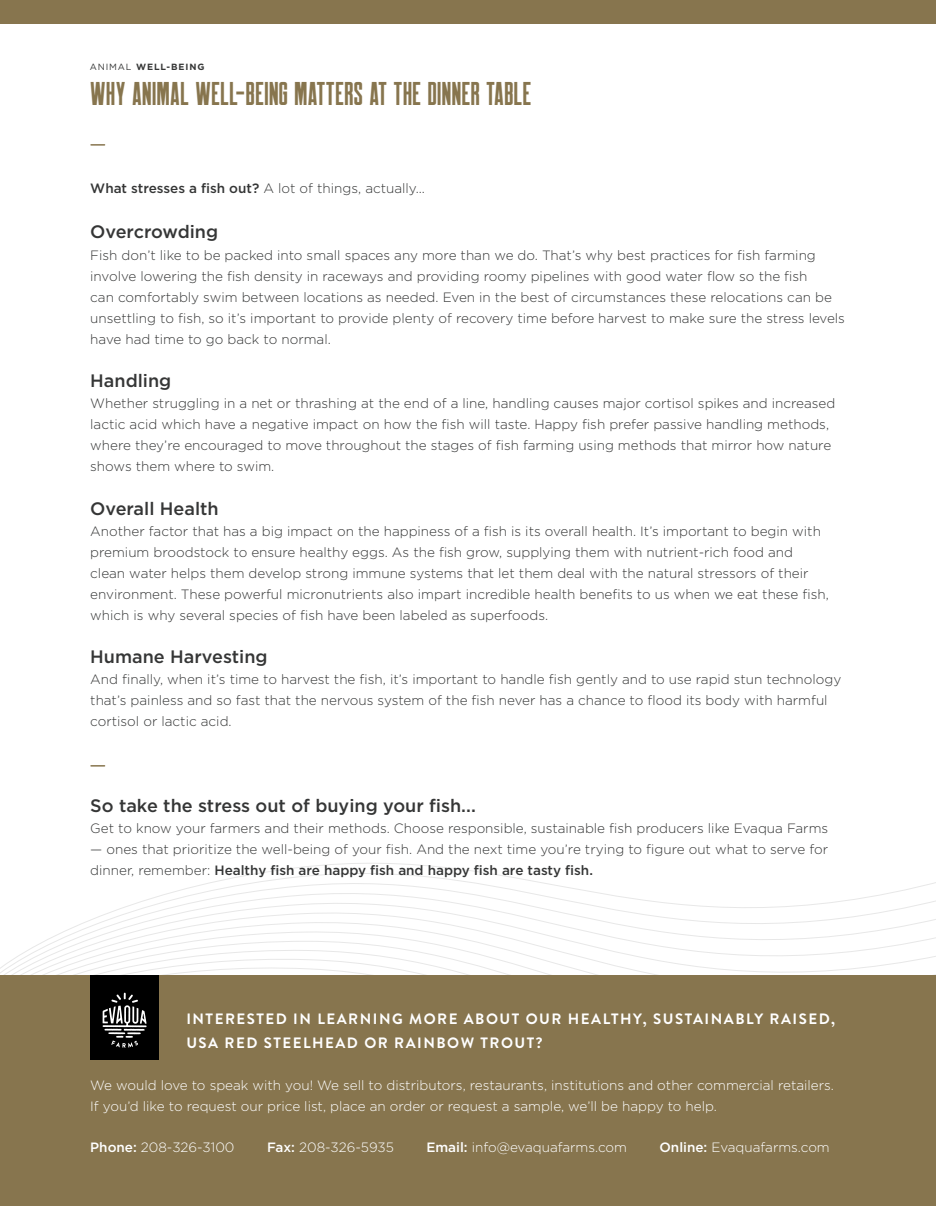
<style>
.page{position:relative;width:936px;height:1206px;background:#fff}
.page>*{position:absolute;margin:0;border:0;box-sizing:border-box;transform-origin:0 0}
.t1{font:33px "Robinson";letter-spacing:.015em;color:#87754e}
.t2{font:500 18px "Gotham HTF";color:#353636}
.t3{font:700 15px/24px "Brandon Grotesque";letter-spacing:.1em;color:#fff}
.t4{font:300 13.5px/21px "Gotham HTF";color:#353636}
.t5{font:300 13.5px/21px "Gotham HTF";color:#fff}
.t6{font:700 9px "Gotham HTF";letter-spacing:.1em;color:#353636}
.s1{font-weight:400}
.s2{font-weight:500}
</style>
<div class="page">
<svg style="left:0;top:863px;width:935px;height:112px"></svg>
<div style="left:0;top:975px;width:935px;height:230px;background:#87754e"></div>
<div style="left:0;top:0;width:935px;height:24px;background:#87754e"></div>
<div style="left:90px;top:975px;width:69px;height:80px;background:#000"></div>
<div style="left:90px;top:980px;width:69px;height:79px;background:#000"></div>
<svg style="left:103px;top:992px;width:43px;height:55px"></svg>
<svg style="left:91px;top:144px;width:13px;height:2px"></svg>
<svg style="left:91px;top:765px;width:13px;height:1px"></svg>
<p class="t6" style="left:90px;top:62px;width:116px"><span class="s1">ANIMAL</span> WELL-BEING</p>
<h1 class="t1" style="left:90px;top:77px;width:442px">WHY ANIMAL WELL-BEING MATTERS AT THE DINNER TABLE</h1>
<p class="t4" style="left:90px;top:178px;width:336px"><span class="s2">What stresses a fish out?</span> A lot of things, actually...</p>
<h2 class="t2" style="left:90px;top:222px;width:129px">Overcrowding</h2>
<p class="t4" style="left:90px;top:244px;width:756px">Fish don’t like to be packed into small spaces any more than we do. That’s why best practices for fish farming involve lowering the fish density in raceways and providing roomy pipelines with good water flow so the fish<br>can comfortably swim between locations as needed. Even in the best of circumstances these relocations can be unsettling to fish, so it’s important to provide plenty of recovery time before harvest to make sure the stress levels have had time to go back to normal.</p>
<h2 class="t2" style="left:90px;top:370px;width:82px">Handling</h2>
<p class="t4" style="left:90px;top:392px;width:746px">Whether struggling in a net or thrashing at the end of a line, handling causes major cortisol spikes and increased lactic acid which have a negative impact on how the fish will taste. Happy fish prefer passive handling methods, where they’re encouraged to move throughout the stages of fish farming using methods that mirror how nature shows them where to swim.</p>
<h2 class="t2" style="left:90px;top:498px;width:130px">Overall Health</h2>
<p class="t4" style="left:90px;top:520px;width:740px">Another factor that has a big impact on the happiness of a fish is its overall health. It’s important to begin with premium broodstock to ensure healthy eggs. As the fish grow, supplying them with nutrient-rich food and clean water helps them develop strong immune systems that let them deal with the natural stressors of their environment. These powerful micronutrients also impart incredible health benefits to us when we eat these fish, which is why several species of fish have been labeled as superfoods.</p>
<h2 class="t2" style="left:90px;top:646px;width:179px">Humane Harvesting</h2>
<p class="t4" style="left:90px;top:668px;width:752px">And finally, when it’s time to harvest the fish, it’s important to handle fish gently and to use rapid stun technology that’s painless and so fast that the nervous system of the fish never has a chance to flood its body with harmful cortisol or lactic acid.</p>
<h2 class="t2" style="left:90px;top:795px;width:387px">So take the stress out of buying your fish...</h2>
<p class="t4" style="left:90px;top:817px;width:739px">Get to know your farmers and their methods. Choose responsible, sustainable fish producers like Evaqua Farms</p>
<p class="t4" style="left:90px;top:838px;width:739px">— ones that prioritize the well-being of your fish. And the next time you’re trying to figure out what to serve for dinner, remember: <span class="s2">Healthy fish are happy fish and happy fish are tasty fish.</span></p>
<p class="t3" style="left:186px;top:1006px;width:650px">INTERESTED IN LEARNING MORE ABOUT OUR HEALTHY, SUSTAINABLY RAISED,<br>USA RED STEELHEAD OR RAINBOW TROUT?</p>
<p class="t5" style="left:90px;top:1074px;width:745px">We would love to speak with you! We sell to distributors, restaurants, institutions and other commercial retailers.<br>If you’d like to request our price list, place an order or request a sample, we’ll be happy to help.</p>
<p class="t5" style="left:90px;top:1136px;width:146px"><span class="s2">Phone:</span> 208-326-3100</p>
<p class="t5" style="left:267px;top:1136px;width:128px"><span class="s2">Fax:</span> 208-326-5935</p>
<p class="t5" style="left:426px;top:1136px;width:202px"><span class="s2">Email:</span> info@evaquafarms.com</p>
<p class="t5" style="left:659px;top:1136px;width:172px"><span class="s2">Online:</span> Evaquafarms.com</p>
</div>
